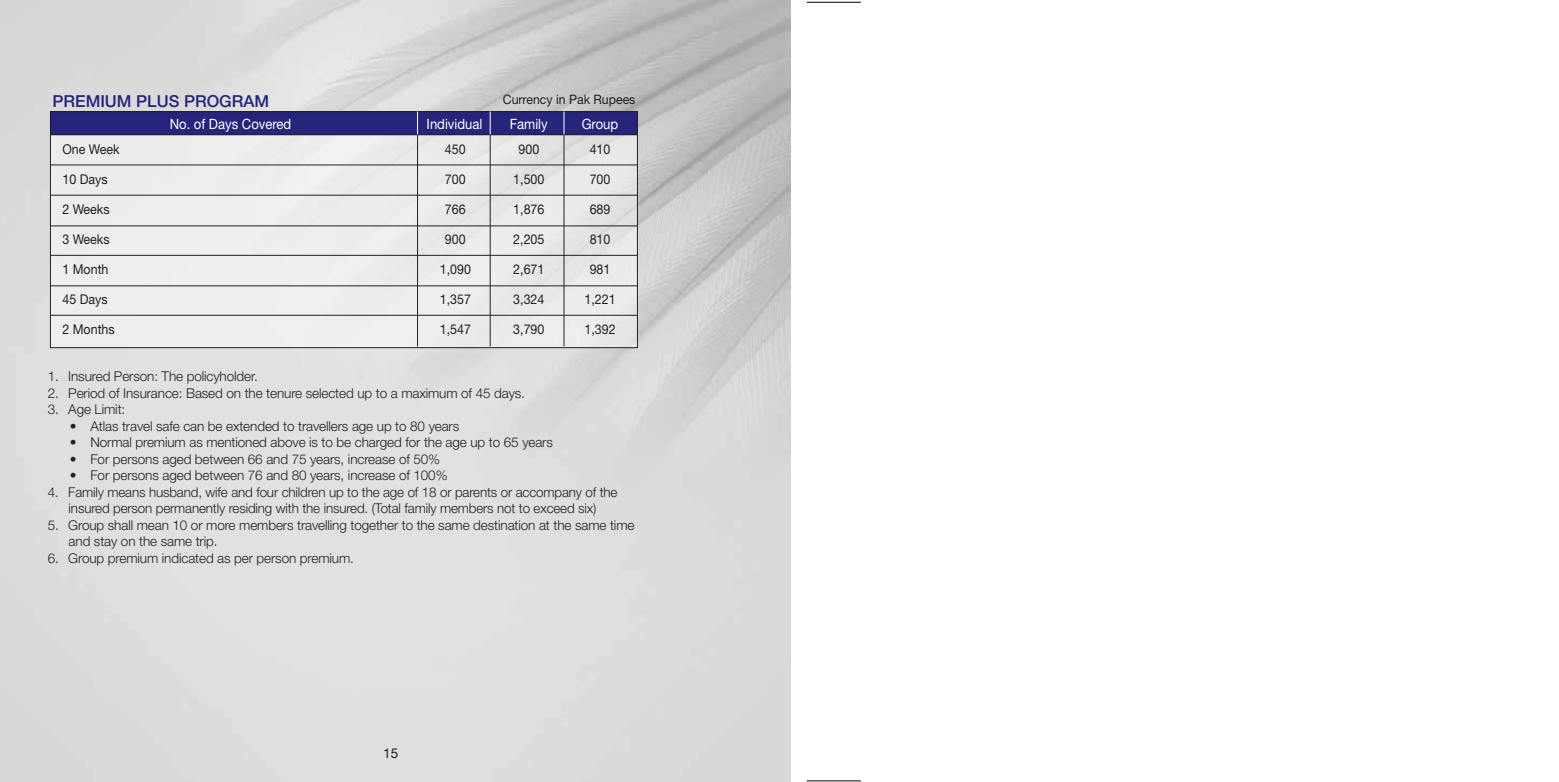
<style>
.page{position:relative;width:1559px;height:782px;background:#fff}
.page>*{position:absolute;margin:0;border:0;box-sizing:border-box;transform-origin:0 0}
.t1{font:500 16.5px "Helvetica Neue LT Std";color:#26247b}
.t2{font:14.1px "Helvetica Neue LT Std";color:#fff;scale:.92 1}
.t3{font:300 13.5px/16.5px "Helvetica Neue LT Std";letter-spacing:-.01em;color:#231f20;text-align:center}
.t4{font:13.5px "Helvetica Neue LT Std";color:#231f20;scale:.92 1}
.t5{font:13.5px "Helvetica Neue";color:#231f20}
.t6{font:12.9px "Helvetica Neue LT Std";color:#231f20;scale:.95 1}
</style>
<div class="page">
<img style="left:0;top:0;width:790px;height:781px">
<div style="left:50px;top:112px;width:587px;height:235px;background:#ededed"></div>
<div style="left:50px;top:111px;width:587px;height:24px;background:#26247b"></div>
<hr style="left:50px;top:111px;width:587px;height:1px;background:#231f20">
<hr style="left:50px;top:134px;width:587px;height:1px;background:#231f20">
<hr style="left:50px;top:164px;width:587px;height:1px;background:#231f20">
<hr style="left:50px;top:195px;width:587px;height:1px;background:#231f20">
<hr style="left:50px;top:225px;width:587px;height:1px;background:#231f20">
<hr style="left:50px;top:255px;width:587px;height:1px;background:#231f20">
<hr style="left:50px;top:285px;width:587px;height:1px;background:#231f20">
<hr style="left:50px;top:315px;width:587px;height:1px;background:#231f20">
<hr style="left:417px;top:135px;width:1px;height:211px;background:#231f20">
<hr style="left:490px;top:135px;width:1px;height:211px;background:#231f20">
<hr style="left:563px;top:135px;width:1px;height:211px;background:#231f20">
<svg style="left:490px;top:111px;width:1px;height:23px"></svg>
<svg style="left:563px;top:111px;width:1px;height:23px"></svg>
<svg style="left:417px;top:111px;width:1px;height:23px"></svg>
<hr style="left:806px;top:2px;width:54px;height:1px;background:#000">
<hr style="left:806px;top:780px;width:54px;height:1px;background:#000">
<p class="t1" style="left:53px;top:91px;width:218px">PREMIUM PLUS PROGRAM</p>
<p class="t2" style="left:170px;top:115px;width:134px">No. of Days Covered</p>
<p class="t2" style="left:426px;top:115px;width:62px">Individual</p>
<p class="t2" style="left:509px;top:115px;width:43px">Family</p>
<p class="t2" style="left:581px;top:115px;width:41px">Group</p>
<p class="t4" style="left:62px;top:141px;width:64px">One Week</p>
<p class="t4" style="left:445px;top:141px;width:24px">450</p>
<p class="t4" style="left:518px;top:141px;width:24px">900</p>
<p class="t4" style="left:589px;top:141px;width:24px">410</p>
<p class="t4" style="left:62px;top:171px;width:51px">10 Days</p>
<p class="t4" style="left:445px;top:171px;width:24px">700</p>
<p class="t4" style="left:513px;top:171px;width:35px">1,500</p>
<p class="t4" style="left:589px;top:171px;width:24px">700</p>
<p class="t4" style="left:62px;top:201px;width:53px">2 Weeks</p>
<p class="t4" style="left:445px;top:201px;width:24px">766</p>
<p class="t4" style="left:513px;top:201px;width:35px">1,876</p>
<p class="t4" style="left:589px;top:201px;width:24px">689</p>
<p class="t4" style="left:62px;top:231px;width:53px">3 Weeks</p>
<p class="t4" style="left:445px;top:231px;width:24px">900</p>
<p class="t4" style="left:513px;top:231px;width:35px">2,205</p>
<p class="t4" style="left:589px;top:231px;width:24px">810</p>
<p class="t4" style="left:62px;top:261px;width:52px">1 Month</p>
<p class="t4" style="left:440px;top:261px;width:35px">1,090</p>
<p class="t4" style="left:513px;top:261px;width:35px">2,671</p>
<p class="t4" style="left:589px;top:261px;width:24px">981</p>
<p class="t4" style="left:62px;top:291px;width:51px">45 Days</p>
<p class="t4" style="left:440px;top:291px;width:35px">1,357</p>
<p class="t4" style="left:513px;top:291px;width:35px">3,324</p>
<p class="t4" style="left:584px;top:291px;width:35px">1,221</p>
<p class="t4" style="left:62px;top:321px;width:58px">2 Months</p>
<p class="t4" style="left:440px;top:321px;width:35px">1,547</p>
<p class="t4" style="left:513px;top:321px;width:35px">3,790</p>
<p class="t4" style="left:584px;top:321px;width:35px">1,392</p>
<p class="t6" style="left:503px;top:92px;width:141px">Currency in Pak Rupees</p>
<p class="t3" style="left:48px;top:368px;width:211px">1. Insured Person: The policyholder.</p>
<p class="t3" style="left:48px;top:384px;width:479px">2. Period of Insurance: Based on the tenure selected up to a maximum of 45 days.</p>
<p class="t3" style="left:48px;top:401px;width:79px">3. Age Limit:</p>
<p class="t3" style="left:70px;top:417px;width:391px">• Atlas travel safe can be extended to travellers age up to 80 years</p>
<p class="t3" style="left:70px;top:434px;width:484px">• Normal premium as mentioned above is to be charged for the age up to 65 years</p>
<p class="t3" style="left:70px;top:450px;width:372px">• For persons aged between 66 and 75 years, increase of 50%</p>
<p class="t3" style="left:70px;top:467px;width:379px">• For persons aged between 76 and 80 years, increase of 100%</p>
<p class="t3" style="left:48px;top:483px;width:571px">4. Family means husband, wife and four children up to the age of 18 or parents or accompany of the insured person permanently residing with the insured. (Total family members not to exceed six)</p>
<p class="t3" style="left:69px;top:516px;width:567px;text-align:left;text-indent:-21px">5. Group shall mean 10 or more members travelling together to the same destination at the same time and stay on the same trip.</p>
<p class="t3" style="left:48px;top:549px;width:308px">6. Group premium indicated as per person premium.</p>
<p class="t5" style="left:383px;top:743px;width:17px">15</p>
</div>
